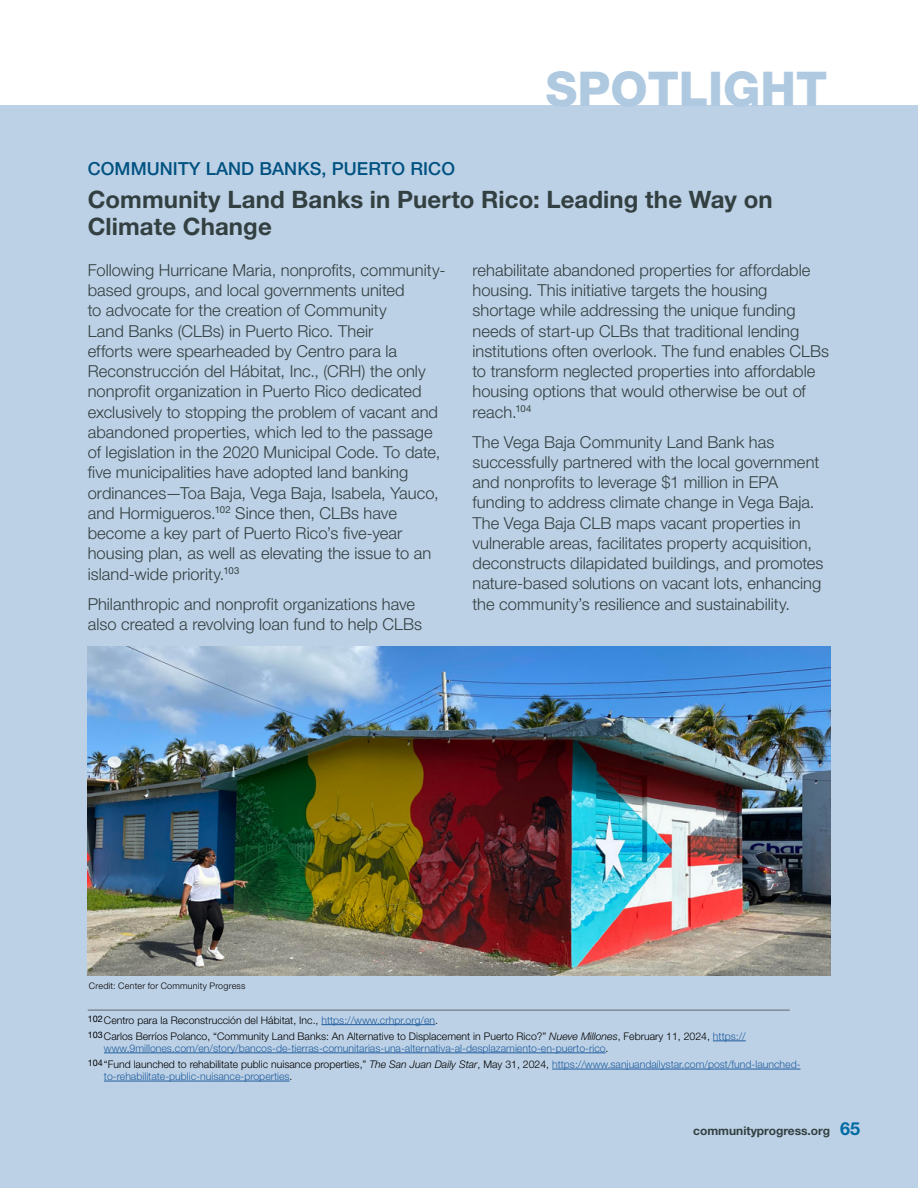
<style>
.page{position:relative;width:918px;height:1188px;background:#fff}
.page>*{position:absolute;margin:0;border:0;box-sizing:border-box;transform-origin:0 0}
.t1{font:800 48px "Helvetica Neue LT Std";color:#afc9e1}
.t2{font:700 24px/27px "Helvetica Neue LT Std";letter-spacing:.005em;color:#334041}
.t3{font:500 18px "Helvetica Neue LT Std";letter-spacing:.005em;color:#005281}
.t4{font:300 16.5px/20.2px "Helvetica Neue LT Std";color:#334041}
.t5{font:700 12px "Helvetica Neue LT Std";color:#334041}
.t6{font:300 10.5px/16.2px "Helvetica Neue LT Std";color:#215e9e}
.t7{font:300 10.5px/16.2px "Helvetica Neue LT Std";color:#000}
.t8{font:300 9px "Helvetica Neue LT Std";letter-spacing:.025em;color:#000}
.s1{font-weight:400;font-size:9px}
.s2{color:#215e9e}
.s3{font-style:italic}
.s4{color:#000}
.s5{font-weight:400;font-size:9px;color:#000}
.s6{font-style:italic;color:#000}
.s7{font-size:18px;color:#006ba4}
</style>
<div class="page">
<div style="left:0;top:106px;width:918px;height:1082px;background:#bdd1e6"></div>
<hr style="left:88px;top:1010px;width:702px;height:1px;background:#5d6771">
<hr style="left:321px;top:1024px;width:114px;height:1px;background:#215e9e">
<hr style="left:713px;top:1041px;width:33px;height:1px;background:#215e9e">
<hr style="left:104px;top:1053px;width:502px;height:1px;background:#215e9e">
<hr style="left:552px;top:1069px;width:249px;height:1px;background:#215e9e">
<hr style="left:104px;top:1081px;width:186px;height:1px;background:#215e9e">
<img style="left:88px;top:647px;width:742px;height:328px">
<h1 class="t1" style="left:545px;top:60px;width:283px">SPOTLIGHT</h1>
<p class="t3" style="left:88px;top:158px;width:369px">COMMUNITY LAND BANKS, PUERTO RICO</p>
<h2 class="t2" style="left:88px;top:186px;width:686px">Community Land Banks in Puerto Rico: Leading the Way on<br>Climate Change</h2>
<p class="t4" style="left:88px;top:260px;width:359px">Following Hurricane Maria, nonprofits, community&shy;based groups, and local governments united<br>to advocate for the creation of Community<br>Land Banks (CLBs) in Puerto Rico. Their<br>efforts were spearheaded by Centro para la Reconstrucción del Hábitat, Inc., (CRH) the only nonprofit organization in Puerto Rico dedicated exclusively to stopping the problem of vacant and abandoned properties, which led to the passage of legislation in the 2020 Municipal Code. To date, five municipalities have adopted land banking ordinances—Toa Baja, Vega Baja, Isabela, Yauco, and Hormigueros.<sup>102</sup> Since then, CLBs have become a key part of Puerto Rico’s five-year housing plan, as well as elevating the issue to an island-wide priority.<sup>103</sup></p>
<p class="t4" style="left:88px;top:593px;width:336px">Philanthropic and nonprofit organizations have also created a revolving loan fund to help CLBs</p>
<p class="t4" style="left:472px;top:260px;width:358px">rehabilitate abandoned properties for affordable housing. This initiative targets the housing shortage while addressing the unique funding needs of start-up CLBs that traditional lending institutions often overlook. The fund enables CLBs to transform neglected properties into affordable housing options that would otherwise be out of reach.<sup>104</sup></p>
<p class="t4" style="left:472px;top:431px;width:353px">The Vega Baja Community Land Bank has successfully partnered with the local government and nonprofits to leverage $1 million in EPA funding to address climate change in Vega Baja.<br>The Vega Baja CLB maps vacant properties in vulnerable areas, facilitates property acquisition, deconstructs dilapidated buildings, and promotes nature-based solutions on vacant lots, enhancing the community’s resilience and sustainability.</p>
<p class="t8" style="left:89px;top:980px;width:158px">Credit: Center for Community Progress</p>
<p class="t7" style="left:88px;top:1012px;width:660px"><span class="s1">102</span>Centro para la Reconstrucción del Hábitat, Inc., <span class="s2">https://www.crhpr.org/en</span>.<br><span class="s1">103</span>Carlos Berríos Polanco, “Community Land Banks: An Alternative to Displacement in Puerto Rico?” <span class="s3">Nueve Millones</span>, February 11, 2024, <span class="s2">https://</span></p>
<p class="t6" style="left:88px;top:1040px;width:714px;text-indent:16px">www.9millones.com/en/story/bancos-de-tierras-comunitarias-una-alternativa-al-desplazamiento-en-puerto-rico<span class="s4">.<br></span><span class="s5">104</span><span class="s4">“Fund launched to rehabilitate public nuisance properties,”</span> <span class="s6">The San Juan Daily Star</span><span class="s4">, May 31, 2024,</span> https://www.sanjuandailystar.com/post/fund-launched-</p>
<p class="t6" style="left:104px;top:1068px;width:190px">to-rehabilitate-public-nuisance-properties<span class="s4">.</span></p>
<p class="t5" style="left:693px;top:1123px;width:168px">communityprogress.org <span class="s7">65</span></p>
</div>
